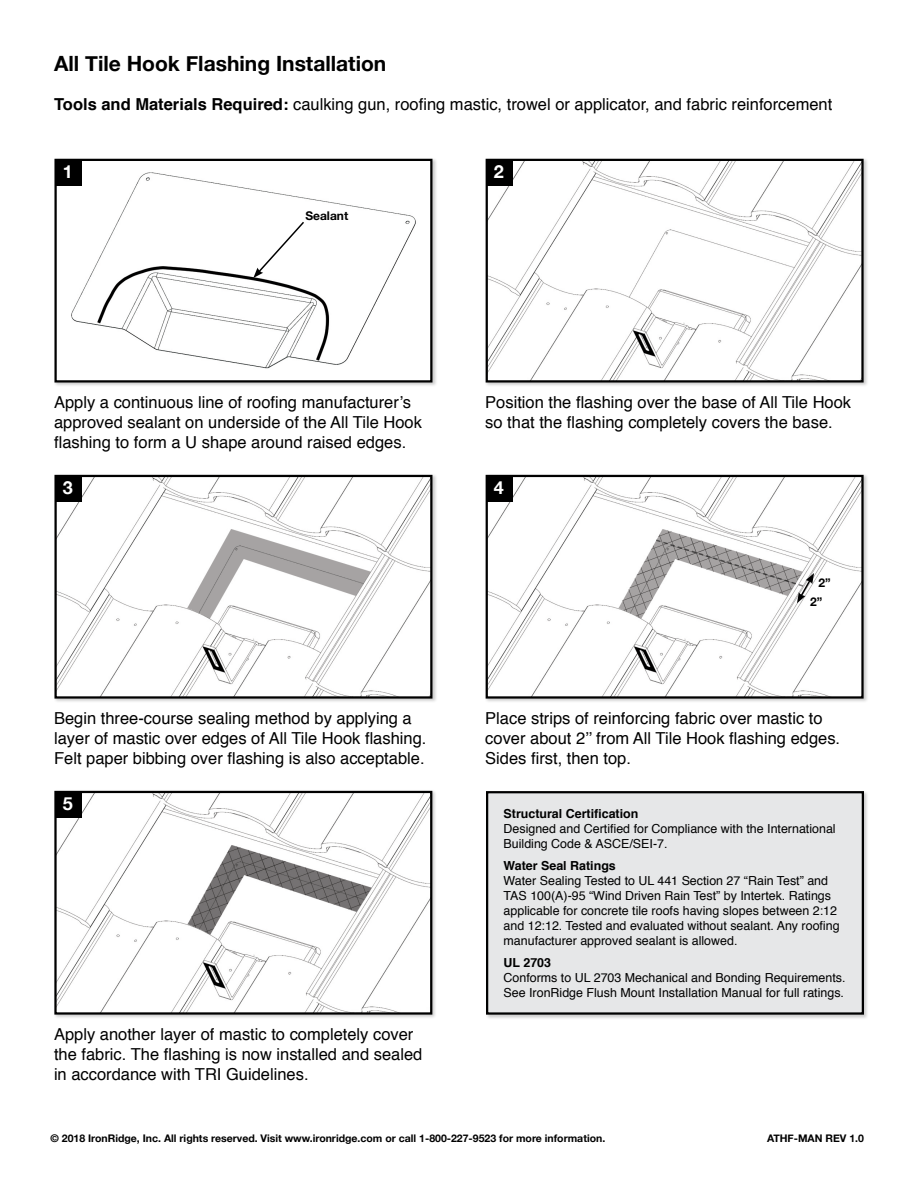
<style>
.page{position:relative;width:918px;height:1188px;background:#fff}
.page>*{position:absolute;margin:0;border:0;box-sizing:border-box;transform-origin:0 0}
.t1{font:700 21px "Helvetica Neue";color:#000}
.t2{font:700 18px "Helvetica Neue";color:#fff}
.t3{font:16.5px/19.8px "Helvetica";color:#000}
.t4{font:12.45px/15px "Helvetica";color:#000}
.t5{font:700 12.45px "Helvetica";color:#000}
.t6{font:700 12px "Helvetica Neue";color:#000}
.t7{font:700 10.5px "Helvetica Neue";color:#000}
.s1{font-weight:700}
</style>
<div class="page">
<div style="left:54px;top:158px;width:383px;height:230px;background:#000;opacity:.2"></div>
<img style="left:57px;top:162px;width:372px;height:218px">
<div style="left:54px;top:159px;width:378px;height:224px;border:2px solid #000"></div>
<div style="left:55px;top:160px;width:27px;height:25px;background:#000"></div>
<div style="left:485px;top:158px;width:384px;height:230px;background:#000;opacity:.2"></div>
<img style="left:489px;top:162px;width:372px;height:218px">
<div style="left:486px;top:159px;width:378px;height:224px;border:2px solid #000"></div>
<div style="left:486px;top:160px;width:27px;height:25px;background:#000"></div>
<div style="left:54px;top:474px;width:383px;height:230px;background:#000;opacity:.2"></div>
<img style="left:57px;top:478px;width:372px;height:218px">
<div style="left:54px;top:475px;width:378px;height:224px;border:2px solid #000"></div>
<div style="left:55px;top:476px;width:27px;height:25px;background:#000"></div>
<div style="left:485px;top:474px;width:384px;height:230px;background:#000;opacity:.2"></div>
<img style="left:489px;top:478px;width:372px;height:218px">
<div style="left:486px;top:475px;width:378px;height:224px;border:2px solid #000"></div>
<div style="left:486px;top:476px;width:27px;height:25px;background:#000"></div>
<div style="left:53px;top:790px;width:384px;height:230px;background:#000;opacity:.2"></div>
<img style="left:57px;top:794px;width:372px;height:218px">
<div style="left:54px;top:791px;width:378px;height:224px;border:2px solid #000"></div>
<div style="left:55px;top:792px;width:27px;height:25px;background:#000"></div>
<svg style="left:253px;top:220px;width:53px;height:58px"></svg>
<div style="left:485px;top:790px;width:384px;height:229px;background:#000;opacity:.2"></div>
<div style="left:486px;top:791px;width:378px;height:224px;background:#e6e7e8;border:2px solid #000"></div>
<svg style="left:654px;top:538px;width:160px;height:65px"></svg>
<p class="t1" style="left:54px;top:47px;width:334px">All Tile Hook Flashing Installation</p>
<p class="t3" style="left:54px;top:95px;width:780px"><span class="s1">Tools and Materials Required:</span> caulking gun, roofing mastic, trowel or applicator, and fabric reinforcement</p>
<p class="t2" style="left:63px;top:158px;width:12px">1</p>
<p class="t6" style="left:305px;top:207px;width:44px">Sealant</p>
<p class="t2" style="left:494px;top:158px;width:12px">2</p>
<p class="t3" style="left:54px;top:393px;width:369px">Apply a continuous line of roofing manufacturer’s approved sealant on underside of the All Tile Hook flashing to form a U shape around raised edges.</p>
<p class="t2" style="left:63px;top:474px;width:12px">3</p>
<p class="t3" style="left:54px;top:709px;width:374px">Begin three-course sealing method by applying a layer of mastic over edges of All Tile Hook flashing.<br>Felt paper bibbing over flashing is also acceptable.</p>
<p class="t2" style="left:63px;top:790px;width:12px">5</p>
<p class="t3" style="left:54px;top:1025px;width:370px">Apply another layer of mastic to completely cover the fabric. The flashing is now installed and sealed in accordance with TRI Guidelines.</p>
<p class="t3" style="left:485px;top:393px;width:367px">Position the flashing over the base of All Tile Hook so that the flashing completely covers the base.</p>
<p class="t2" style="left:494px;top:474px;width:12px">4</p>
<p class="t6" style="left:819px;top:574px;width:14px">2”</p>
<p class="t6" style="left:810px;top:593px;width:14px">2”</p>
<p class="t3" style="left:485px;top:709px;width:356px">Place strips of reinforcing fabric over mastic to cover about 2’’ from All Tile Hook flashing edges.<br>Sides first, then top.</p>
<p class="t5" style="left:504px;top:804px;width:136px">Structural Certification</p>
<p class="t4" style="left:504px;top:821px;width:334px">Designed and Certified for Compliance with the International<br>Building Code &amp; ASCE/SEI-7.</p>
<p class="t5" style="left:504px;top:856px;width:114px">Water Seal Ratings</p>
<p class="t4" style="left:504px;top:873px;width:338px">Water Sealing Tested to UL 441 Section 27 “Rain Test” and TAS 100(A)-95 “Wind Driven Rain Test” by Intertek. Ratings applicable for concrete tile roofs having slopes between 2:12 and 12:12. Tested and evaluated without sealant. Any roofing manufacturer approved sealant is allowed.</p>
<p class="t5" style="left:504px;top:952px;width:49px">UL 2703</p>
<p class="t4" style="left:504px;top:970px;width:344px">Conforms to UL 2703 Mechanical and Bonding Requirements.<br>See IronRidge Flush Mount Installation Manual for full ratings.</p>
<p class="t7" style="left:51px;top:1130px;width:556px">© 2018 IronRidge, Inc. All rights reserved. Visit www.ironridge.com or call 1-800-227-9523 for more information.</p>
<p class="t7" style="left:767px;top:1130px;width:98px">ATHF-MAN REV 1.0</p>
</div>
